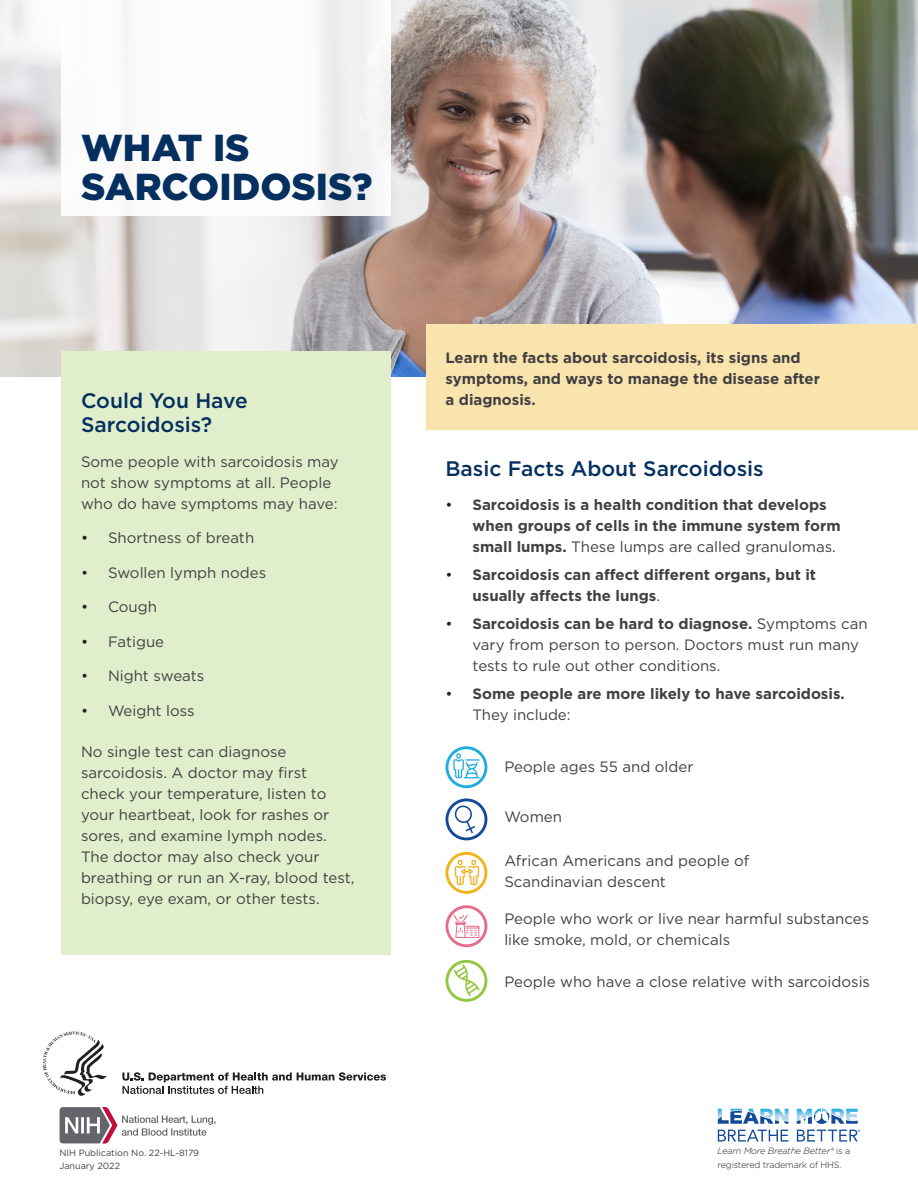
<style>
.page{position:relative;width:918px;height:1188px;background:#fff}
.page>*{position:absolute;margin:0;border:0;box-sizing:border-box;transform-origin:0 0}
.t1{font:900 37.5px/39px "Gotham";color:#042f5f}
.t2{font:500 21px/24px "Gotham";color:#042f5f}
.t3{font:15px/21px "Gotham";color:#414042}
.t4{font:700 15px/21px "Gotham";color:#414042}
.t5{font:300 9px/13.6px "Gotham";letter-spacing:-.02em;color:#231f20}
.t6{font:9px/12.9px "Gotham";color:#414042}
.s1{color:#231f20}
.s2{font-weight:400;color:#231f20}
.s3{font-weight:400}
.s4{font-weight:700}
.s5{font-style:italic}
</style>
<div class="page">
<img style="left:0;top:0;width:918px;height:377px">
<div style="left:61px;top:0;width:329px;height:216px;background:#fff"></div>
<div style="left:61px;top:351px;width:329px;height:603px;background:#e1eecb"></div>
<div style="left:427px;top:324px;width:491px;height:106px;background:#fae4ad"></div>
<div style="left:446px;top:746px;width:41px;height:42px;border:3px solid #1faddf;border-radius:50%"></div>
<svg style="left:453px;top:753px;width:27px;height:25px"></svg>
<div style="left:446px;top:798px;width:41px;height:42px;border:3px solid #134a99;border-radius:50%"></div>
<svg style="left:454px;top:804px;width:21px;height:29px"></svg>
<div style="left:446px;top:852px;width:41px;height:42px;border:3px solid #f2b219;border-radius:50%"></div>
<svg style="left:455px;top:860px;width:24px;height:25px"></svg>
<div style="left:446px;top:905px;width:41px;height:42px;border:3px solid #e66d89;border-radius:50%"></div>
<svg style="left:454px;top:914px;width:26px;height:24px"></svg>
<div style="left:446px;top:960px;width:41px;height:42px;border:3px solid #92c83e;border-radius:50%"></div>
<svg style="left:454px;top:964px;width:26px;height:32px"></svg>
<svg style="left:122px;top:1072px;width:264px;height:22px"></svg>
<svg style="left:43px;top:1031px;width:64px;height:65px"></svg>
<svg style="left:60px;top:1107px;width:156px;height:36px"></svg>
<svg style="left:718px;top:1108px;width:140px;height:16px"></svg>
<svg style="left:718px;top:1130px;width:70px;height:12px"></svg>
<svg style="left:797px;top:1130px;width:63px;height:12px"></svg>
<h1 class="t1" style="left:81px;top:128px;width:293px">WHAT IS<br>SARCOIDOSIS?</h1>
<h2 class="t2" style="left:81px;top:389px;width:168px">Could You Have<br>Sarcoidosis?</h2>
<p class="t3" style="left:81px;top:451px;width:259px">Some people with sarcoidosis may not show symptoms at all. People who do have symptoms may have:</p>
<p class="t3" style="left:81px;top:527px;width:175px"><span class="s1">•</span> Shortness of breath</p>
<p class="t3" style="left:81px;top:562px;width:187px"><span class="s1">•</span> Swollen lymph nodes</p>
<p class="t3" style="left:81px;top:596px;width:78px"><span class="s1">•</span> Cough</p>
<p class="t3" style="left:81px;top:631px;width:85px"><span class="s1">•</span> Fatigue</p>
<p class="t3" style="left:81px;top:665px;width:125px"><span class="s1">•</span> Night sweats</p>
<p class="t3" style="left:81px;top:700px;width:115px"><span class="s1">•</span> Weight loss</p>
<p class="t3" style="left:81px;top:741px;width:275px">No single test can diagnose sarcoidosis. A doctor may first check your temperature, listen to your heartbeat, look for rashes or sores, and examine lymph nodes.<br>The doctor may also check your breathing or run an X-ray, blood test, biopsy, eye exam, or other tests.</p>
<p class="t4" style="left:446px;top:347px;width:376px">Learn the facts about sarcoidosis, its signs and symptoms, and ways to manage the disease after a diagnosis.</p>
<h2 class="t2" style="left:446px;top:456px;width:320px">Basic Facts About Sarcoidosis</h2>
<p class="t4" style="left:472px;top:494px;width:370px;text-indent:-27px"><span class="s2">•</span> Sarcoidosis is a health condition that develops when groups of cells in the immune system form small lumps. <span class="s3">These lumps are called granulomas.</span></p>
<p class="t4" style="left:472px;top:564px;width:345px;text-indent:-27px"><span class="s2">•</span> Sarcoidosis can affect different organs, but it usually affects the lungs<span class="s3">.</span></p>
<p class="t3" style="left:472px;top:613px;width:397px;text-indent:-27px"><span class="s1">•</span> <span class="s4">Sarcoidosis can be hard to diagnose.</span> Symptoms can vary from person to person. Doctors must run many tests to rule out other conditions.</p>
<p class="t4" style="left:472px;top:683px;width:374px;text-indent:-27px"><span class="s2">•</span> Some people are more likely to have sarcoidosis.<br><span class="s3">They include:</span></p>
<p class="t3" style="left:504px;top:756px;width:191px">People ages 55 and older</p>
<p class="t3" style="left:504px;top:806px;width:59px">Women</p>
<p class="t3" style="left:504px;top:850px;width:246px">African Americans and people of<br>Scandinavian descent</p>
<p class="t3" style="left:504px;top:908px;width:366px">People who work or live near harmful substances like smoke, mold, or chemicals</p>
<p class="t3" style="left:504px;top:971px;width:367px">People who have a close relative with sarcoidosis</p>
<p class="t6" style="left:59px;top:1146px;width:141px">NIH Publication No. 22-HL-8179<br>January 2022</p>
<p class="t5" style="left:718px;top:1144px;width:134px"><span class="s5">Learn More Breathe Better®</span> is a registered trademark of HHS.</p>
</div>
